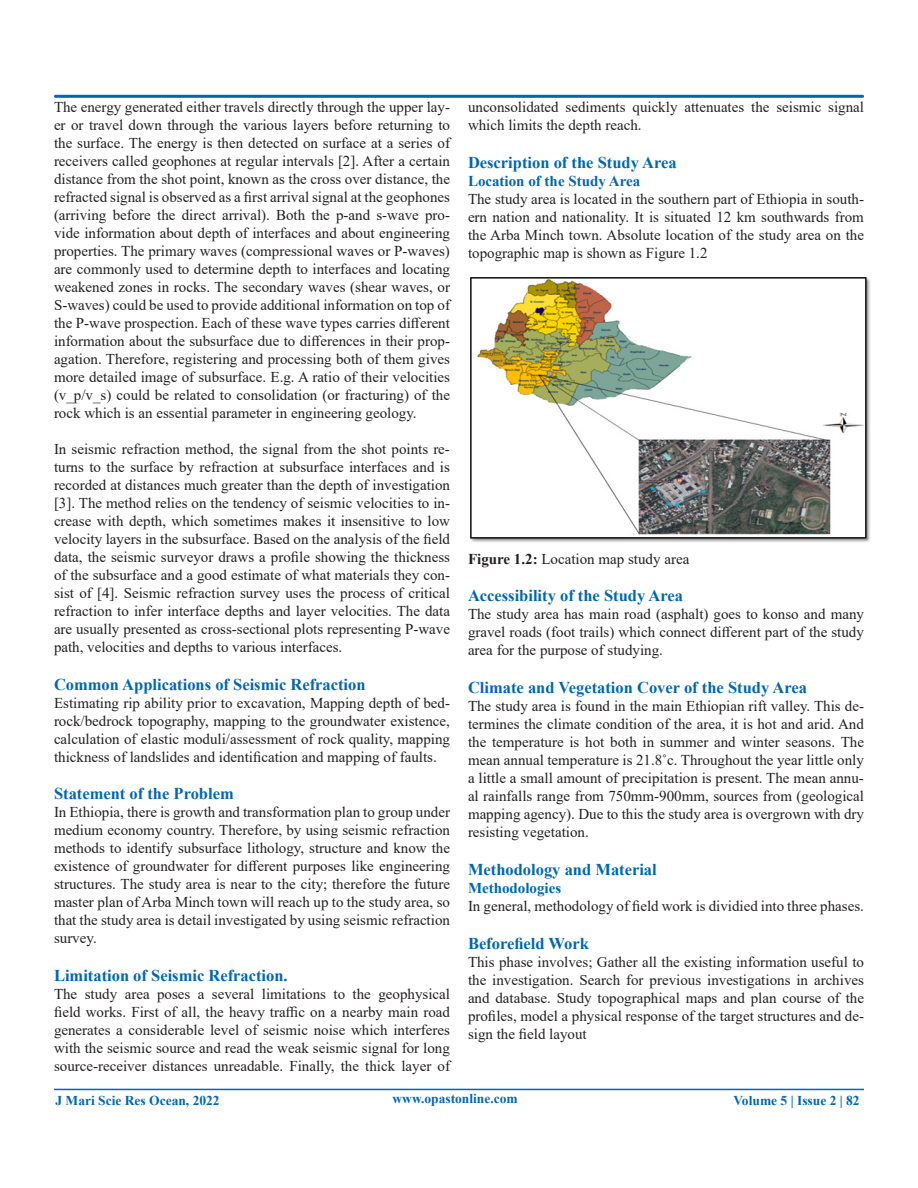
<style>
.page{position:relative;width:918px;height:1188px;background:#fff}
.page>*{position:absolute;margin:0;border:0;box-sizing:border-box;transform-origin:0 0}
.t1{font:700 16.5px "Times New Roman";color:#0166b3}
.t2{font:15px/18px "Times New Roman";color:#231f20;text-align:justify}
.t3{font:700 15px "Times New Roman";color:#0166b3}
.t4{font:700 13.5px "Times New Roman";color:#0166b3}
.s1{font-weight:700}
</style>
<div class="page">
<hr style="left:54px;top:1089px;width:810px;height:1px;background:#0166b3">
<div style="left:54px;top:95px;width:810px;height:3px;border:2px solid #0166b3"></div>
<img style="left:470px;top:277px;width:400px;height:265px">
<p class="t2" style="left:54px;top:97px;width:398px">The energy generated either travels directly through the upper lay&shy;er or travel down through the various layers before returning to the surface. The energy is then detected on surface at a series of receivers called geophones at regular intervals [2]. After a certain distance from the shot point, known as the cross over distance, the refracted signal is observed as a first arrival signal at the geophones (arriving before the direct arrival). Both the p-and s-wave pro&shy;vide information about depth of interfaces and about engineering properties. The primary waves (compressional waves or P-waves) are commonly used to determine depth to interfaces and locating weakened zones in rocks. The secondary waves (shear waves, or S-waves) could be used to provide additional information on top of the P-wave prospection. Each of these wave types carries different information about the subsurface due to differences in their prop&shy;agation. Therefore, registering and processing both of them gives more detailed image of subsurface. E.g. A ratio of their velocities (v_p/v_s) could be related to consolidation (or fracturing) of the rock which is an essential parameter in engineering geology.</p>
<p class="t2" style="left:54px;top:439px;width:398px">In seismic refraction method, the signal from the shot points re&shy;turns to the surface by refraction at subsurface interfaces and is recorded at distances much greater than the depth of investigation [3]. The method relies on the tendency of seismic velocities to in&shy;crease with depth, which sometimes makes it insensitive to low velocity layers in the subsurface. Based on the analysis of the field data, the seismic surveyor draws a profile showing the thickness of the subsurface and a good estimate of what materials they con&shy;sist of [4]. Seismic refraction survey uses the process of critical refraction to infer interface depths and layer velocities. The data are usually presented as cross-sectional plots representing P-wave path, velocities and depths to various interfaces.</p>
<p class="t1" style="left:54px;top:672px;width:313px">Common Applications of Seismic Refraction</p>
<p class="t2" style="left:54px;top:693px;width:398px">Estimating rip ability prior to excavation, Mapping depth of bed&shy;rock/bedrock topography, mapping to the groundwater existence, calculation of elastic moduli/assessment of rock quality, mapping thickness of landslides and identification and mapping of faults.</p>
<p class="t1" style="left:54px;top:782px;width:181px">Statement of the Problem</p>
<p class="t2" style="left:54px;top:803px;width:398px">In Ethiopia, there is growth and transformation plan to group under medium economy country. Therefore, by using seismic refraction methods to identify subsurface lithology, structure and know the existence of groundwater for different purposes like engineering structures. The study area is near to the city; therefore the future master plan of Arba Minch town will reach up to the study area, so that the study area is detail investigated by using seismic refraction survey.</p>
<p class="t1" style="left:54px;top:964px;width:235px">Limitation of Seismic Refraction.</p>
<p class="t2" style="left:54px;top:985px;width:398px">The study area poses a several limitations to the geophysical field works. First of all, the heavy traffic on a nearby main road generates a considerable level of seismic noise which interferes with the seismic source and read the weak seismic signal for long source-receiver distances unreadable. Finally, the thick layer of</p>
<p class="t2" style="left:468px;top:97px;width:398px">unconsolidated sediments quickly attenuates the seismic signal which limits the depth reach.</p>
<p class="t1" style="left:468px;top:150px;width:210px">Description of the Study Area</p>
<p class="t3" style="left:468px;top:170px;width:174px">Location of the Study Area</p>
<p class="t2" style="left:468px;top:189px;width:398px">The study area is located in the southern part of Ethiopia in south&shy;ern nation and nationality. It is situated 12 km southwards from the Arba Minch town. Absolute location of the study area on the topographic map is shown as Figure 1.2</p>
<p class="t2" style="left:468px;top:549px;width:223px"><span class="s1">Figure 1.2:</span> Location map study area</p>
<p class="t1" style="left:468px;top:584px;width:217px">Accessibility of the Study Area</p>
<p class="t2" style="left:468px;top:605px;width:398px">The study area has main road (asphalt) goes to konso and many gravel roads (foot trails) which connect different part of the study area for the purpose of studying.</p>
<p class="t1" style="left:468px;top:676px;width:341px">Climate and Vegetation Cover of the Study Area</p>
<p class="t2" style="left:468px;top:697px;width:398px">The study area is found in the main Ethiopian rift valley. This de&shy;termines the climate condition of the area, it is hot and arid. And the temperature is hot both in summer and winter seasons. The mean annual temperature is 21.8˚c. Throughout the year little only a little a small amount of precipitation is present. The mean annu&shy;al rainfalls range from 750mm-900mm, sources from (geological mapping agency). Due to this the study area is overgrown with dry resisting vegetation.</p>
<p class="t1" style="left:468px;top:858px;width:190px">Methodology and Material</p>
<p class="t3" style="left:468px;top:877px;width:95px">Methodologies</p>
<p class="t2" style="left:468px;top:897px;width:398px">In general, methodology of field work is dividied into three phases.</p>
<p class="t1" style="left:468px;top:931px;width:122px">Beforefield Work</p>
<p class="t2" style="left:468px;top:952px;width:398px">This phase involves; Gather all the existing information useful to the investigation. Search for previous investigations in archives and database. Study topographical maps and plan course of the profiles, model a physical response of the target structures and de&shy;sign the field layout</p>
<p class="t4" style="left:56px;top:1090px;width:166px">J Mari Scie Res Ocean, 2022</p>
<p class="t4" style="left:393px;top:1089px;width:127px">www.opastonline.com</p>
<p class="t4" style="left:733px;top:1090px;width:128px">Volume 5 | Issue 2 | 82</p>
</div>
